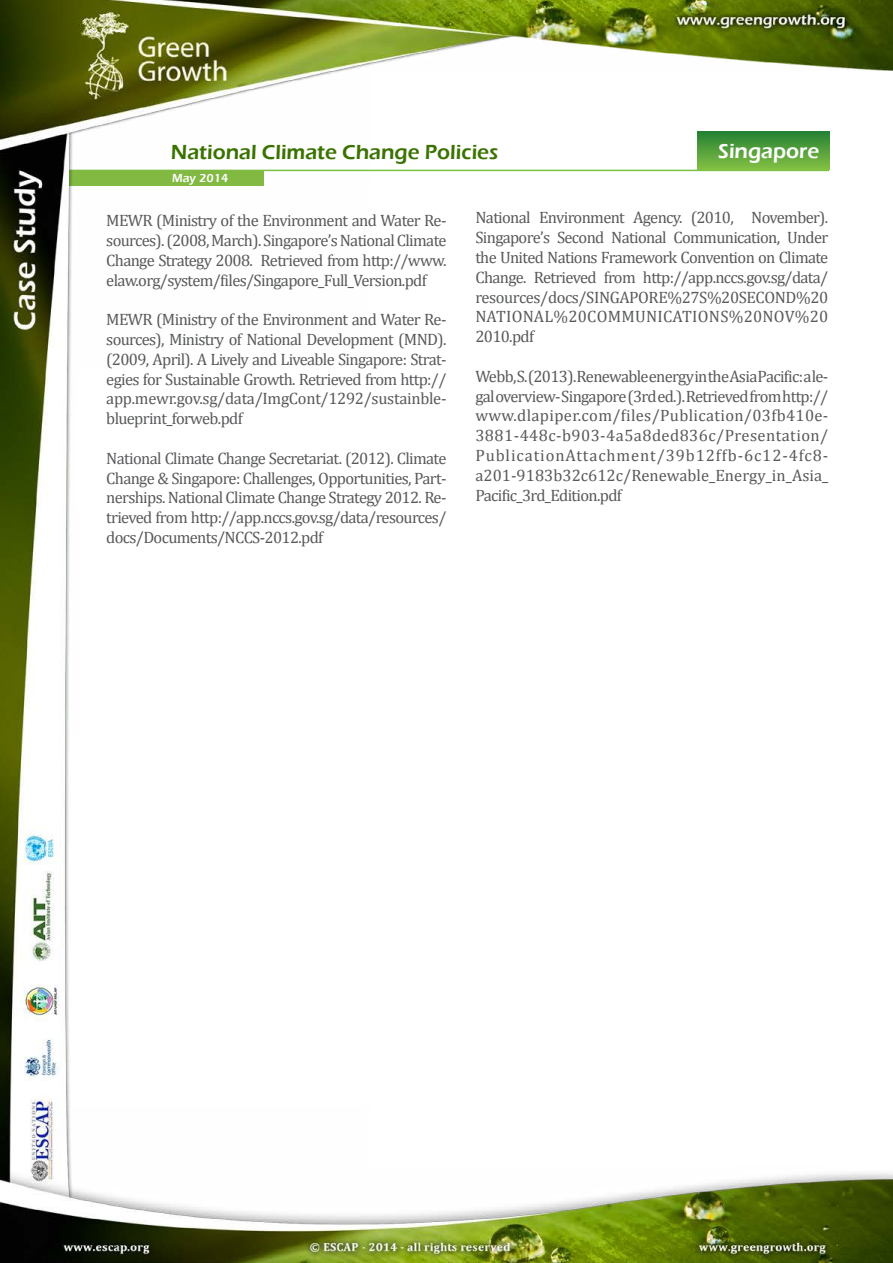
<style>
.page{position:relative;width:893px;height:1263px;background:#fff}
.page>*{position:absolute;margin:0;border:0;box-sizing:border-box;transform-origin:0 0}
.t1{font:600 21px "Eras ITC";color:#3b7300}
.t2{font:600 21px "Eras ITC";color:#fff}
.t3{font:16.5px/19.8px "Cambria";letter-spacing:-.04em;color:#58595b;text-align:justify}
.t4{font:600 12px "Eras ITC";color:#fff}
</style>
<div class="page">
<img style="left:0;top:0;width:893px;height:1263px">
<p class="t1" style="left:171px;top:140px;width:329px">National Climate Change Policies</p>
<p class="t2" style="left:718px;top:139px;width:102px">Singapore</p>
<p class="t4" style="left:172px;top:171px;width:58px">May 2014</p>
<p class="t3" style="left:106px;top:211px;width:342px">MEWR (Ministry of the Environment and Water Re&shy;sources). (2008, March). Singapore’s National Climate Change Strategy 2008. Retrieved from http://www. elaw.org/system/files/Singapore_Full_Version.pdf</p>
<p class="t3" style="left:106px;top:310px;width:342px">MEWR (Ministry of the Environment and Water Re&shy;sources), Ministry of National Development (MND). (2009, April). A Lively and Liveable Singapore: Strat&shy;egies for Sustainable Growth. Retrieved from http:// app.mewr.gov.sg/data/ImgCont/1292/sustainble&shy;blueprint_forweb.pdf</p>
<p class="t3" style="left:106px;top:448px;width:342px">National Climate Change Secretariat. (2012). Climate Change &amp; Singapore: Challenges, Opportunities, Part&shy;nerships. National Climate Change Strategy 2012. Re&shy;trieved from http://app.nccs.gov.sg/data/resources/ docs/Documents/NCCS-2012.pdf</p>
<p class="t3" style="left:475px;top:208px;width:354px">National Environment Agency. (2010, November).<br>Singapore’s Second National Communication, Under the United Nations Framework Convention on Climate Change. Retrieved from http://app.nccs.gov.sg/data/ resources/docs/SINGAPORE%27S%20SECOND%20<br>NATIONAL%20COMMUNICATIONS%20NOV%20<br>2010.pdf</p>
<p class="t3" style="left:475px;top:366px;width:354px">Webb, S. (2013). Renewable energy in the Asia Pacific: a le&shy;gal overview- Singapore (3rd ed.). Retrieved from http:// www.dlapiper.com/files/Publication/03fb410e-3881-448c-b903-4a5a8ded836c/Presentation/ PublicationAttachment/39b12ffb-6c12-4fc8- a201-9183b32c612c/Renewable_Energy_in_Asia_ Pacific_3rd_Edition.pdf</p>
</div>
